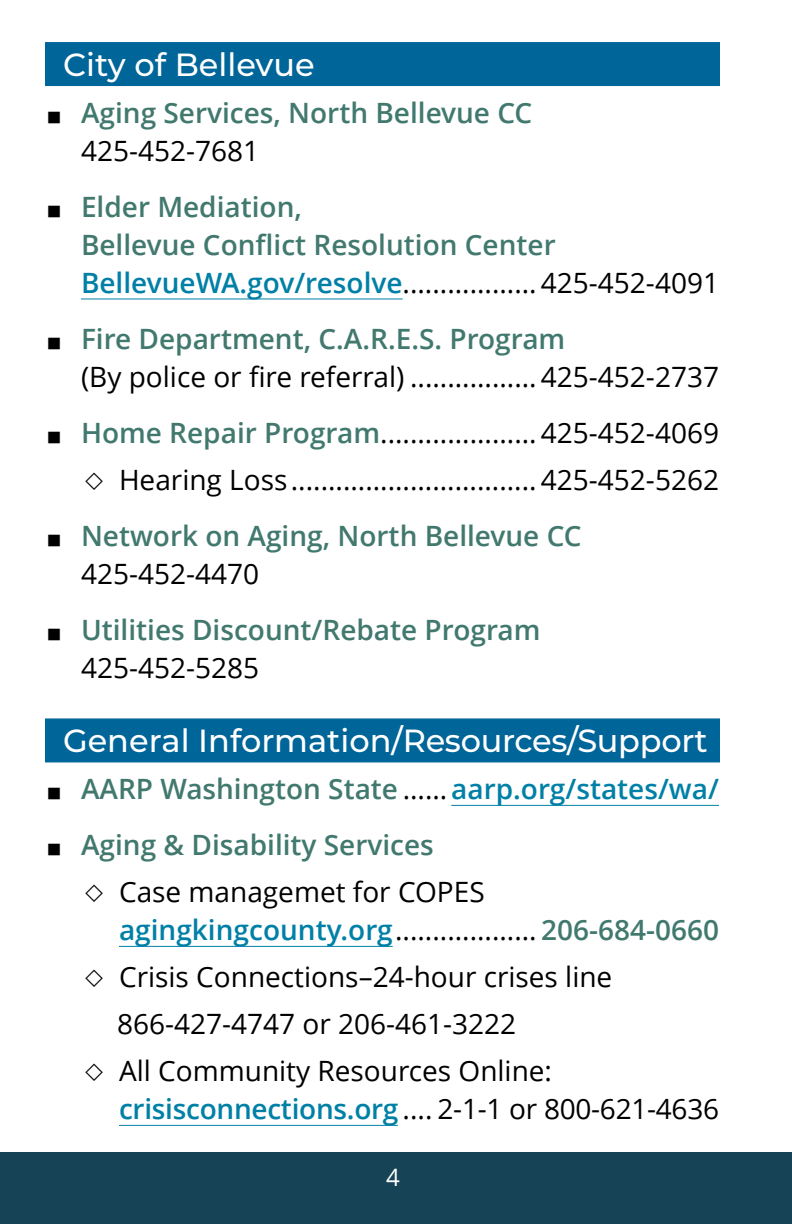
<style>
.page{position:relative;width:792px;height:1224px;background:#fff}
.page>*{position:absolute;margin:0;border:0;box-sizing:border-box;transform-origin:0 0}
.headline{font:500 32px "Montserrat";color:#fff}
.text_under_sub_bullet{font:28px/38px "Open Sans";color:#000}
.t1{font:600 28px/38px "Open Sans";color:#42796f}
.text_with_indent_no_bullet{font:28px "Open Sans";color:#000}
.t2{font:24px "Open Sans";color:#fff}
.s1{color:#000}
.s2{color:#0080a6}
.s3{font-weight:400;color:#000}
.s4{font-weight:600;color:#42796f}
.s5{font-weight:600;color:#0080a6}
</style>
<div class="page">
<div style="left:0;top:1153px;width:792px;height:71px;background:#164356"></div>
<div style="left:45px;top:42px;width:675px;height:44px;background:#006598"></div>
<hr style="left:81px;top:298px;width:322px;height:1px;background:#0080a6">
<div style="left:45px;top:718px;width:675px;height:44px;background:#006598"></div>
<hr style="left:451px;top:805px;width:268px;height:1px;background:#0080a6">
<hr style="left:119px;top:946px;width:274px;height:1px;background:#0080a6">
<hr style="left:119px;top:1125px;width:279px;height:1px;background:#0080a6">
<p class="headline" style="left:63px;top:42px;width:253px">City of Bellevue</p>
<p class="t1" style="left:45px;top:93px;width:489px"><span class="s1">◼</span> Aging Services, North Bellevue CC</p>
<p class="text_with_indent_no_bullet" style="left:81px;top:132px;width:180px">425-452-7681</p>
<p class="t1" style="left:81px;top:187px;width:640px;text-indent:-36px"><span class="s1">◼</span> Elder Mediation,<br>Bellevue Conflict Resolution Center<br><span class="s2">BellevueWA.gov/resolve</span><span class="s3">.................. 425-452-4091</span></p>
<p class="text_under_sub_bullet" style="left:81px;top:319px;width:640px;text-indent:-36px">◼ <span class="s4">Fire Department, C.A.R.E.S. Program<br></span>(By police or fire referral) ................. 425-452-2737</p>
<p class="text_under_sub_bullet" style="left:45px;top:413px;width:676px">◼ <span class="s4">Home Repair Program</span>..................... 425-452-4069</p>
<p class="text_under_sub_bullet" style="left:83px;top:460px;width:638px">◇ Hearing Loss ................................. 425-452-5262</p>
<p class="t1" style="left:45px;top:516px;width:538px"><span class="s1">◼</span> Network on Aging, North Bellevue CC</p>
<p class="text_with_indent_no_bullet" style="left:81px;top:555px;width:180px">425-452-4470</p>
<p class="t1" style="left:45px;top:610px;width:497px"><span class="s1">◼</span> Utilities Discount/Rebate Program</p>
<p class="text_with_indent_no_bullet" style="left:81px;top:649px;width:180px">425-452-5285</p>
<p class="headline" style="left:63px;top:719px;width:646px">General Information/Resources/Support</p>
<p class="t1" style="left:45px;top:770px;width:675px"><span class="s1">◼</span> AARP Washington State <span class="s3">......</span><span class="s2">aarp.org/states/wa/</span></p>
<p class="t1" style="left:45px;top:826px;width:390px"><span class="s1">◼</span> Aging &amp; Disability Services</p>
<p class="text_under_sub_bullet" style="left:119px;top:872px;width:602px;text-indent:-36px">◇ Case managemet for COPES <span class="s5">agingkingcounty.org</span>................... <span class="s4">206-684-0660</span></p>
<p class="text_under_sub_bullet" style="left:83px;top:957px;width:531px">◇ Crisis Connections–24-hour crises line</p>
<p class="text_under_sub_bullet" style="left:117px;top:1004px;width:401px">866-427-4747 or 206-461-3222</p>
<p class="text_under_sub_bullet" style="left:119px;top:1051px;width:602px;text-indent:-36px">◇ All Community Resources Online: <span class="s5">crisisconnections.org</span> .... 2-1-1 or 800-621-4636</p>
<p class="t2" style="left:386px;top:1161px;width:15px">4</p>
</div>
